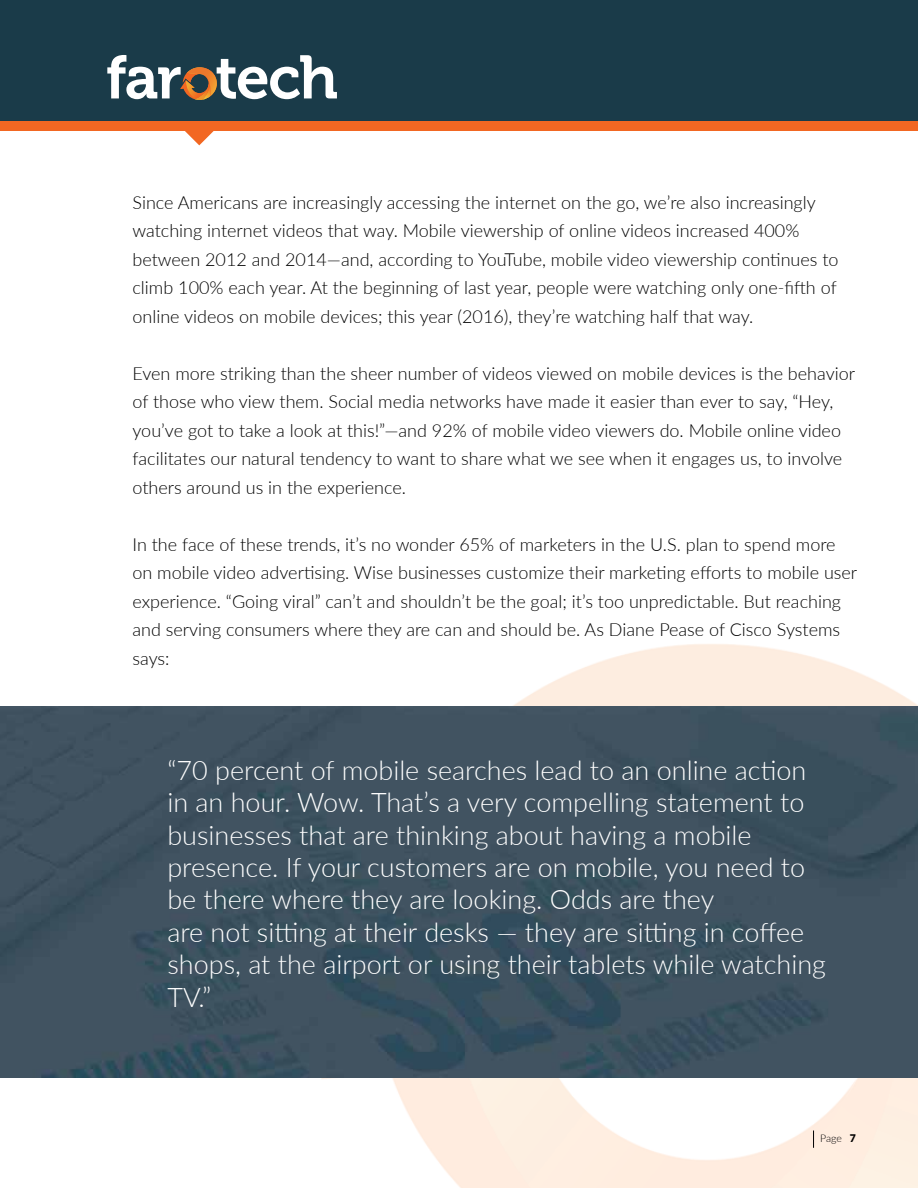
<style>
.page{position:relative;width:918px;height:1188px;background:#fff}
.page>*{position:absolute;margin:0;border:0;box-sizing:border-box;transform-origin:0 0}
.t1{font:300 27px/32.4px "Lato";color:#fff}
.t2{font:300 18px/28.5px "Lato";color:#000}
.t3{font:300 10.5px "Lato";color:#000}
.s1{font-weight:900}
</style>
<div class="page">
<svg style="left:813px;top:1131px;width:1px;height:17px"></svg>
<div style="left:0;top:0;width:918px;height:124px;background:#1a3b49"></div>
<div style="left:0;top:122px;width:918px;height:9px;background:#f26722"></div>
<svg style="left:185px;top:131px;width:29px;height:14px"></svg>
<svg style="left:107px;top:55px;width:230px;height:45px"></svg>
<img style="left:0;top:706px;width:918px;height:372px">
<p class="t2" style="left:133px;top:188px;width:708px">Since Americans are increasingly accessing the internet on the go, we’re also increasingly watching internet videos that way. Mobile viewership of online videos increased 400% between 2012 and 2014—and, according to YouTube, mobile video viewership continues to climb 100% each year. At the beginning of last year, people were watching only one-fifth of online videos on mobile devices; this year (2016), they’re watching half that way.</p>
<p class="t2" style="left:133px;top:359px;width:724px">Even more striking than the sheer number of videos viewed on mobile devices is the behavior of those who view them. Social media networks have made it easier than ever to say, “Hey, you’ve got to take a look at this!”—and 92% of mobile video viewers do. Mobile online video facilitates our natural tendency to want to share what we see when it engages us, to involve others around us in the experience.</p>
<p class="t2" style="left:133px;top:529px;width:726px">In the face of these trends, it’s no wonder 65% of marketers in the U.S. plan to spend more on mobile video advertising. Wise businesses customize their marketing efforts to mobile user experience. “Going viral” can’t and shouldn’t be the goal; it’s too unpredictable. But reaching and serving consumers where they are can and should be. As Diane Pease of Cisco Systems says:</p>
<p class="t1" style="left:167px;top:753px;width:660px">“70 percent of mobile searches lead to an online action in an hour. Wow. That’s a very compelling statement to businesses that are thinking about having a mobile presence. If your customers are on mobile, you need to be there where they are looking. Odds are they<br>are not sitting at their desks — they are sitting in coffee shops, at the airport or using their tablets while watching TV.”</p>
<p class="t3" style="left:820px;top:1131px;width:37px">Page <span class="s1">7</span></p>
</div>
